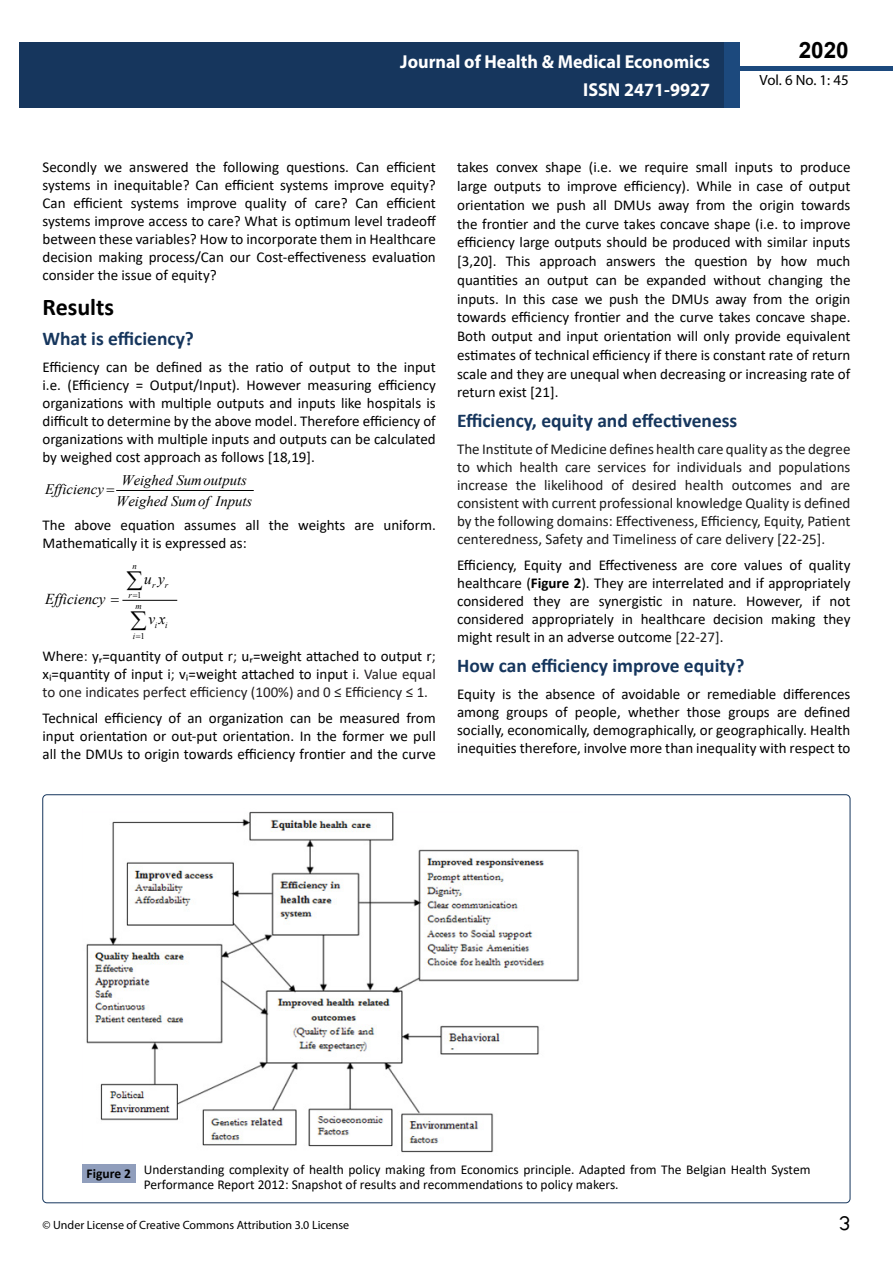
<style>
.page{position:relative;width:893px;height:1263px;background:#fff}
.page>*{position:absolute;margin:0;border:0;box-sizing:border-box;transform-origin:0 0}
.t1{font:25.5px "Tunga";color:#000}
.t2{font:700 24px "Calibri";color:#000}
.t3{font:700 22.5px "Arial";color:#000}
.t4{font:700 19.5px "Calibri";color:#16365d}
.t5{font:700 18.75px/27.2px "Myriad Pro";color:#fff;text-align:right;scale:.96 1}
.t6{font:italic 15.15px "Times New Roman";color:#000}
.t7{font:15px/18px "Calibri";color:#000;text-align:justify}
.t8{font:15px/18px "Calibri";color:#1b1b1b;text-align:justify}
.t9{font:14.85px "Myriad Pro";color:#000}
.t10{font:italic 14.55px "Times New Roman";color:#000}
.t11{font:13.5px/14.9px "Calibri";color:#000}
.t12{font:700 13.5px "Calibri";color:#000}
.t13{font:12px "Myriad Pro";color:#000}
.t14{font:italic 8.7px "Times New Roman";color:#000}
.t15{font:8.7px "Times New Roman";color:#000}
.s1{color:#242021}
.s2{font-weight:700}
.s3{color:#1b1b1b}
</style>
<div class="page">
<div style="left:722px;top:66px;width:171px;height:5px;background:#1c497d"></div>
<div style="left:19px;top:42px;width:706px;height:66px;background:#16365d"></div>
<div style="left:725px;top:42px;width:15px;height:66px;background:#1c497d"></div>
<hr style="left:117px;top:490px;width:136px;height:1px;background:#000">
<hr style="left:123px;top:600px;width:54px;height:1px;background:#000">
<img style="left:86px;top:811px;width:494px;height:342px">
<div style="left:82px;top:1164px;width:53px;height:18px;background:#909ebc"></div>
<svg style="left:127px;top:599px;width:19px;height:2px"></svg>
<p class="t5" style="left:400px;top:48px;width:324px">Journal of Health &amp; Medical Economics<br>ISSN 2471-9927</p>
<h3 class="t3" style="left:799px;top:35px;width:52px">2020</h3>
<p class="t9" style="left:760px;top:71px;width:91px">Vol. 6 No. 1: 45</p>
<p class="t7" style="left:43px;top:158px;width:395px">Secondly we answered the following questions. Can efficient systems in inequitable? Can efficient systems improve equity?<br>Can efficient systems improve quality of care? Can efficient systems improve access to care? What is optimum level tradeoff between these variables? How to incorporate them in Healthcare decision making process/Can our Cost-effectiveness evaluation consider the issue of equity?</p>
<h2 class="t2" style="left:43px;top:290px;width:73px">Results</h2>
<h3 class="t4" style="left:43px;top:325px;width:153px">What is efficiency?</h3>
<p class="t7" style="left:43px;top:357px;width:395px">Efficiency can be defined as the ratio of output to the input i.e. (Efficiency = Output/Input). However measuring efficiency organizations with multiple outputs and inputs like hospitals is difficult to determine by the above model. Therefore efficiency of organizations with multiple inputs and outputs can be calculated by weighed cost approach as follows [18,19].</p>
<p class="t10" style="left:122px;top:470px;width:127px">Weighed Sum outputs</p>
<p class="t10" style="left:45px;top:479px;width:60px">Efficiency</p>
<p class="t10" style="left:116px;top:491px;width:138px">Weighed Sum of Inputs</p>
<p class="t7" style="left:43px;top:515px;width:395px">The above equation assumes all the weights are uniform.<br>Mathematically it is expressed as:</p>
<p class="t6" style="left:45px;top:589px;width:62px">Efficiency</p>
<p class="t14" style="left:132px;top:560px;width:6px">n</p>
<p class="t6" style="left:144px;top:569px;width:22px">u y</p>
<p class="t14" style="left:152px;top:579px;width:18px">r r</p>
<p class="t15" style="left:137px;top:589px;width:6px">1</p>
<p class="t14" style="left:128px;top:589px;width:5px">r</p>
<p class="t14" style="left:135px;top:600px;width:8px">m</p>
<p class="t6" style="left:148px;top:609px;width:19px">vx</p>
<p class="t7" style="left:43px;top:646px;width:395px">Where<span class="s1">:</span> yᵣ=quantity of output r<span class="s1">;</span> uᵣ=weight attached to output r<span class="s1">; </span>xᵢ=quantity of input i<span class="s1">;</span> vᵢ=weight attached to input i<span class="s1">. Value equal to one indicates perfect efficiency (100%) and 0 ≤ Efficiency ≤ 1.</span></p>
<p class="t7" style="left:43px;top:709px;width:395px">Technical efficiency of an organization can be measured from input orientation or out-put orientation. In the former we pull all the DMUs to origin towards efficiency frontier and the curve</p>
<p class="t14" style="left:155px;top:619px;width:14px">i i</p>
<p class="t15" style="left:140px;top:629px;width:6px">1</p>
<p class="t14" style="left:133px;top:630px;width:4px">i</p>
<p class="t7" style="left:457px;top:158px;width:395px;line-height:18.8px">takes convex shape (i.e. we require small inputs to produce large outputs to improve efficiency). While in case of output orientation we push all DMUs away from the origin towards the frontier and the curve takes concave shape (i.e. to improve efficiency large outputs should be produced with similar inputs [3,20]. This approach answers the question by how much quantities an output can be expanded without changing the inputs. In this case we push the DMUs away from the origin towards efficiency frontier and the curve takes concave shape.<br>Both output and input orientation will only provide equivalent estimates of technical efficiency if there is constant rate of return scale and they are unequal when decreasing or increasing rate of return exist [21].</p>
<h3 class="t4" style="left:457px;top:407px;width:282px">Efficiency, equity and effectiveness</h3>
<p class="t8" style="left:457px;top:440px;width:395px">The Institute of Medicine defines health care quality as the degree to which health care services for individuals and populations increase the likelihood of desired health outcomes and are consistent with current professional knowledge Quality is defined by the following domains: Effectiveness, Efficiency, Equity, Patient centeredness, Safety and Timeliness of care delivery [22-25].</p>
<p class="t7" style="left:457px;top:556px;width:395px">Efficiency, Equity and Effectiveness are core values of quality healthcare (<span class="s2">Figure 2</span>). They are interrelated and if appropriately considered they are synergistic in nature. However, if not considered appropriately in healthcare decision making they might result in an adverse outcome <span class="s3">[22-27]</span>.</p>
<h3 class="t4" style="left:457px;top:652px;width:289px">How can efficiency improve equity?</h3>
<p class="t7" style="left:457px;top:684px;width:395px">Equity is the absence of avoidable or remediable differences among groups of people, whether those groups are defined socially, economically, demographically, or geographically. Health inequities therefore, involve more than inequality with respect to</p>
<p class="t12" style="left:87px;top:1164px;width:46px">Figure 2</p>
<p class="t11" style="left:144px;top:1162px;width:668px">Understanding complexity of health policy making from Economics principle. Adapted from The Belgian Health System<br>Performance Report 2012: Snapshot of results and recommendations to policy makers.</p>
<p class="t13" style="left:43px;top:1218px;width:308px">© Under License of Creative Commons Attribution 3.0 License</p>
<h1 class="t1" style="left:839px;top:1206px;width:13px">3</h1>
</div>
